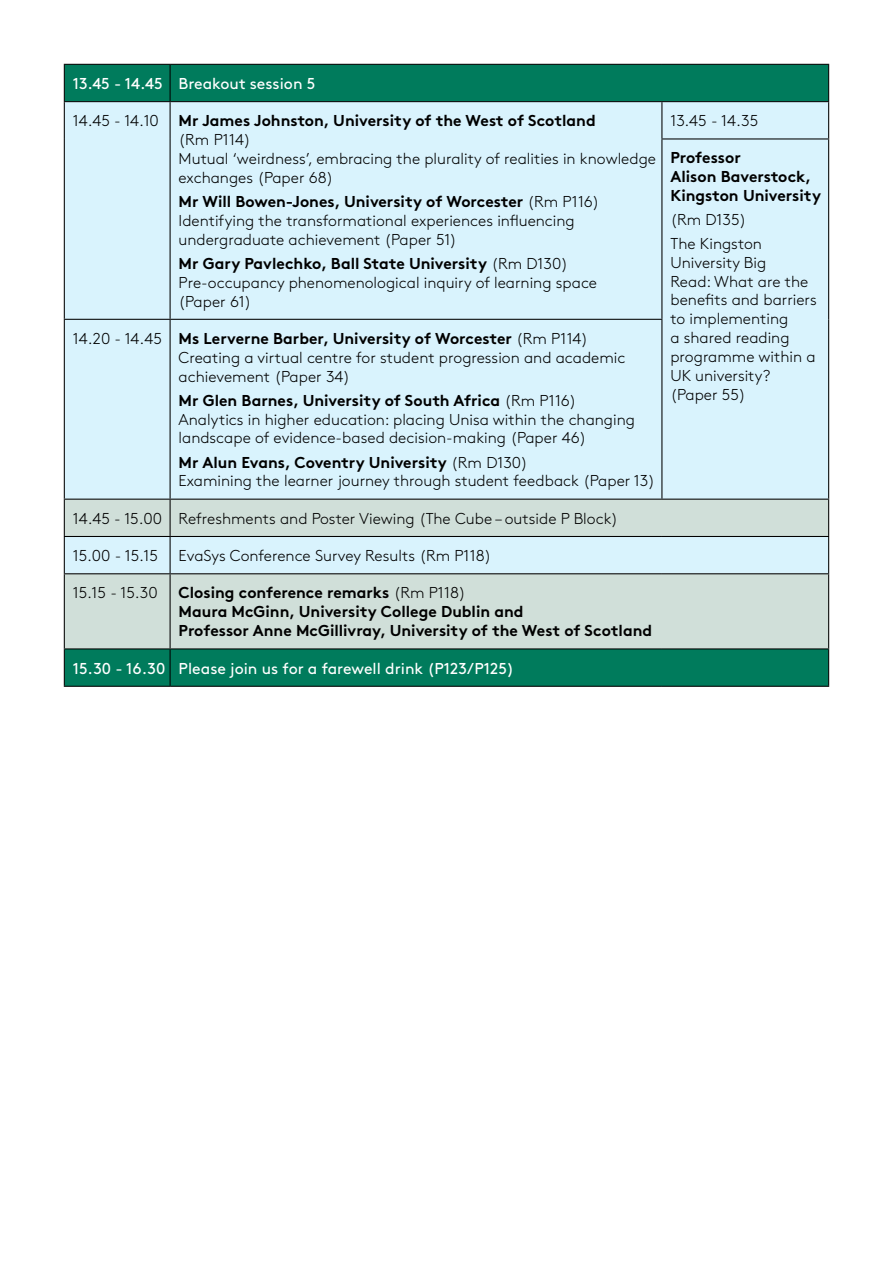
<style>
.page{position:relative;width:893px;height:1263px;background:#fff}
.page>*{position:absolute;margin:0;border:0;box-sizing:border-box;transform-origin:0 0}
.t1{font:300 15.75px/18.9px "Brown";color:#000}
.t2{font:700 15.75px/18.9px "Brown";color:#000}
.t3{font:15.75px "Brown";color:#fff}
.s1{font-weight:700}
.s2{font-weight:300}
</style>
<div class="page">
<div style="left:65px;top:65px;width:763px;height:621px;background:#007b5c"></div>
<div style="left:65px;top:102px;width:763px;height:397px;background:#d9f3fd"></div>
<svg style="left:65px;top:500px;width:763px;height:148px;background:#d1e3e1"></svg>
<hr style="left:828px;top:65px;width:1px;height:36px;background:#000">
<hr style="left:828px;top:102px;width:1px;height:36px;background:#000">
<hr style="left:828px;top:139px;width:1px;height:180px;background:#000">
<hr style="left:828px;top:319px;width:1px;height:180px;background:#000">
<hr style="left:64px;top:65px;width:1px;height:36px;background:#000">
<hr style="left:64px;top:64px;width:106px;height:1px;background:#000">
<hr style="left:170px;top:64px;width:492px;height:1px;background:#000">
<hr style="left:662px;top:64px;width:167px;height:1px;background:#000">
<hr style="left:170px;top:65px;width:1px;height:36px;background:#000">
<hr style="left:64px;top:101px;width:106px;height:1px;background:#000">
<hr style="left:64px;top:102px;width:1px;height:37px;background:#000">
<hr style="left:64px;top:139px;width:1px;height:180px;background:#000">
<hr style="left:170px;top:101px;width:492px;height:1px;background:#000">
<hr style="left:170px;top:102px;width:1px;height:37px;background:#000">
<hr style="left:170px;top:139px;width:1px;height:180px;background:#000">
<hr style="left:662px;top:101px;width:167px;height:1px;background:#000">
<hr style="left:661px;top:102px;width:1px;height:36px;background:#000">
<hr style="left:661px;top:138px;width:168px;height:1px;background:#000">
<hr style="left:661px;top:139px;width:1px;height:180px;background:#000">
<hr style="left:64px;top:319px;width:106px;height:1px;background:#000">
<hr style="left:64px;top:320px;width:1px;height:179px;background:#000">
<hr style="left:170px;top:319px;width:492px;height:1px;background:#000">
<hr style="left:170px;top:320px;width:1px;height:179px;background:#000">
<hr style="left:661px;top:320px;width:1px;height:179px;background:#000">
<hr style="left:64px;top:499px;width:106px;height:1px;background:#000">
<hr style="left:64px;top:500px;width:1px;height:36px;background:#000">
<hr style="left:170px;top:499px;width:492px;height:1px;background:#000">
<hr style="left:170px;top:500px;width:1px;height:36px;background:#000">
<hr style="left:662px;top:499px;width:167px;height:1px;background:#000">
<hr style="left:828px;top:500px;width:1px;height:36px;background:#000">
<hr style="left:64px;top:649px;width:1px;height:37px;background:#000">
<hr style="left:170px;top:649px;width:1px;height:37px;background:#000">
<hr style="left:828px;top:649px;width:1px;height:37px;background:#000">
<hr style="left:64px;top:686px;width:106px;height:1px;background:#000">
<hr style="left:170px;top:686px;width:492px;height:1px;background:#000">
<hr style="left:662px;top:686px;width:167px;height:1px;background:#000">
<hr style="left:64px;top:536px;width:106px;height:1px;background:#000">
<hr style="left:64px;top:537px;width:1px;height:36px;background:#000">
<hr style="left:170px;top:536px;width:492px;height:1px;background:#000">
<hr style="left:170px;top:537px;width:1px;height:36px;background:#000">
<hr style="left:662px;top:536px;width:167px;height:1px;background:#000">
<hr style="left:828px;top:537px;width:1px;height:36px;background:#000">
<hr style="left:64px;top:573px;width:106px;height:1px;background:#000">
<hr style="left:64px;top:574px;width:1px;height:74px;background:#000">
<hr style="left:64px;top:648px;width:106px;height:1px;background:#000">
<hr style="left:170px;top:573px;width:492px;height:1px;background:#000">
<hr style="left:170px;top:574px;width:1px;height:74px;background:#000">
<hr style="left:662px;top:573px;width:167px;height:1px;background:#000">
<hr style="left:828px;top:574px;width:1px;height:74px;background:#000">
<hr style="left:170px;top:648px;width:492px;height:1px;background:#000">
<hr style="left:662px;top:648px;width:167px;height:1px;background:#000">
<p class="t3" style="left:73px;top:71px;width:244px">13.45 - 14.45 Breakout session 5</p>
<p class="t1" style="left:179px;top:110px;width:479px;text-indent:-106px">14.45 - 14.10 <span class="s1">Mr James Johnston, University of the West of Scotland<br></span>(Rm P114)<br>Mutual ‘weirdness’, embracing the plurality of realities in knowledge exchanges (Paper 68)</p>
<p class="t1" style="left:179px;top:191px;width:423px"><span class="s1">Mr Will Bowen-Jones, University of Worcester</span> (Rm P116)<br>Identifying the transformational experiences influencing undergraduate achievement (Paper 51)</p>
<p class="t1" style="left:179px;top:253px;width:420px"><span class="s1">Mr Gary Pavlechko, Ball State University</span> (Rm D130)<br>Pre-occupancy phenomenological inquiry of learning space (Paper 61)</p>
<p class="t1" style="left:179px;top:328px;width:448px;text-indent:-106px">14.20 - 14.45 <span class="s1">Ms Lerverne Barber, University of Worcester</span> (Rm P114)<br>Creating a virtual centre for student progression and academic achievement (Paper 34)</p>
<p class="t1" style="left:179px;top:390px;width:458px"><span class="s1">Mr Glen Barnes, University of South Africa</span> (Rm P116)<br>Analytics in higher education: placing Unisa within the changing landscape of evidence-based decision-making (Paper 46)</p>
<p class="t1" style="left:179px;top:451px;width:478px"><span class="s1">Mr Alun Evans, Coventry University</span> (Rm D130)<br>Examining the learner journey through student feedback (Paper 13)</p>
<p class="t1" style="left:73px;top:508px;width:547px">14.45 - 15.00 Refreshments and Poster Viewing (The Cube – outside P Block)</p>
<p class="t1" style="left:73px;top:545px;width:87px">15.00 - 15.15</p>
<p class="t1" style="left:179px;top:545px;width:314px">EvaSys Conference Survey Results (Rm P118)</p>
<p class="t1" style="left:73px;top:582px;width:86px">15.15 - 15.30</p>
<p class="t2" style="left:179px;top:582px;width:475px">Closing conference remarks <span class="s2">(Rm P118)<br></span>Maura McGinn, University College Dublin and<br>Professor Anne McGillivray, University of the West of Scotland</p>
<p class="t3" style="left:73px;top:656px;width:443px">15.30 - 16.30 Please join us for a farewell drink (P123/P125)</p>
<p class="t1" style="left:670px;top:110px;width:89px">13.45 - 14.35</p>
<p class="t2" style="left:670px;top:146px;width:152px">Professor<br>Alison Baverstock,<br>Kingston University</p>
<p class="t1" style="left:670px;top:206px;width:93px;line-height:24px">(Rm D135)<br>The Kingston</p>
<p class="t1" style="left:670px;top:252px;width:148px">University Big<br>Read: What are the benefits and barriers to implementing<br>a shared reading programme within a<br>UK university? (Paper 55)</p>
</div>
